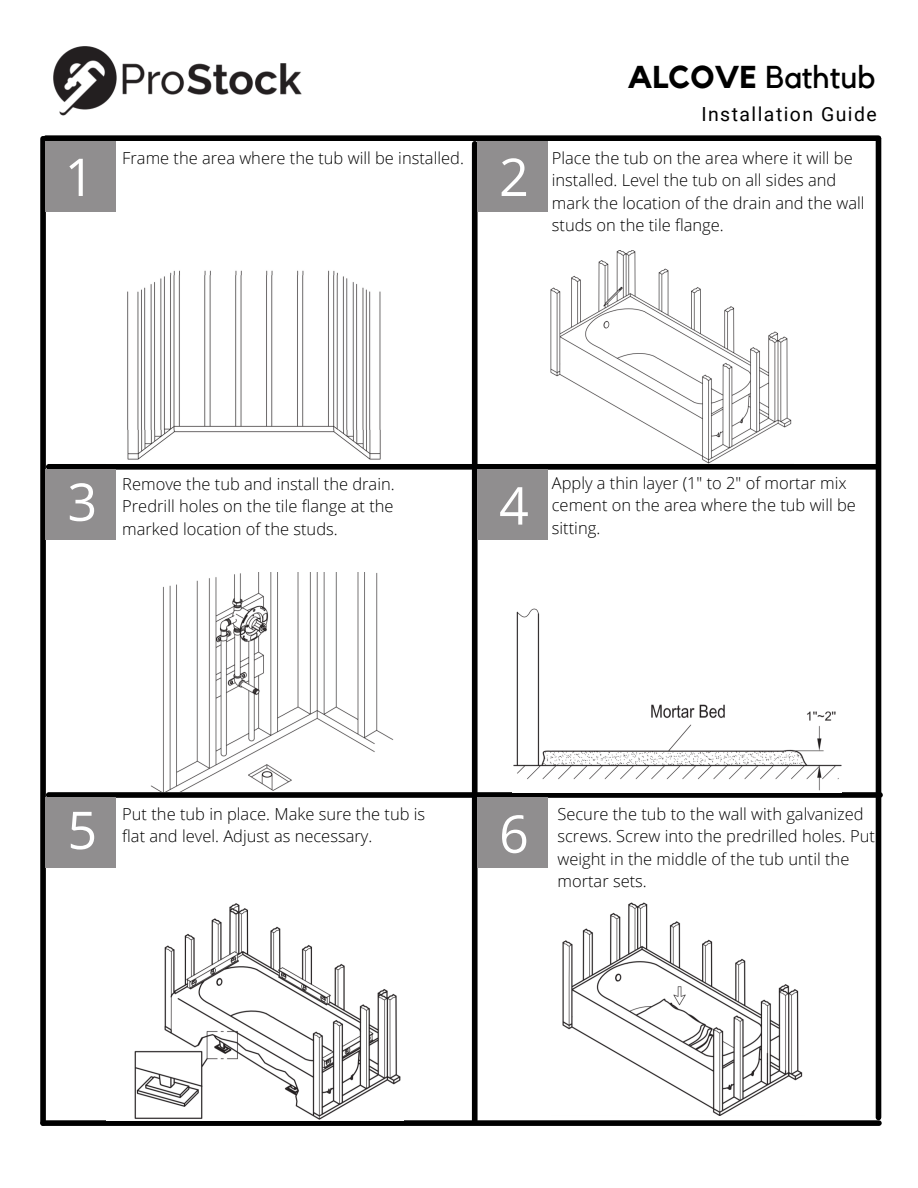
<style>
.page{position:relative;width:918px;height:1188px;background:#fff}
.page>*{position:absolute;margin:0;border:0;box-sizing:border-box;transform-origin:0 0}
.t1{font:52.05px "Open Sans";color:#fff}
.t2{font:31.5px "Kollektif";color:#000}
.t3{font:19.5px "Roboto";letter-spacing:.075em;color:#000}
.t4{font:300 16.5px/22.5px "Open Sans";color:#000}
.s1{font-weight:700}
</style>
<div class="page">
<div style="left:46px;top:135px;width:832px;height:6px;background:#000"></div>
<div style="left:43px;top:1120px;width:836px;height:6px;background:#000"></div>
<div style="left:40px;top:139px;width:6px;height:984px;background:#000"></div>
<div style="left:876px;top:139px;width:5px;height:978px;background:#000"></div>
<div style="left:49px;top:464px;width:828px;height:6px;background:#000"></div>
<img style="left:53px;top:46px;width:249px;height:70px">
<div style="left:49px;top:792px;width:831px;height:6px;background:#000"></div>
<div style="left:472px;top:144px;width:6px;height:976px;background:#000"></div>
<img style="left:127px;top:270px;width:254px;height:190px">
<div style="left:46px;top:141px;width:70px;height:70px;background:#908e8f"></div>
<div style="left:478px;top:798px;width:70px;height:70px;background:#908e8f"></div>
<div style="left:46px;top:798px;width:70px;height:70px;background:#908e8f"></div>
<div style="left:478px;top:470px;width:70px;height:70px;background:#908e8f"></div>
<div style="left:46px;top:470px;width:70px;height:70px;background:#908e8f"></div>
<div style="left:478px;top:141px;width:70px;height:70px;background:#908e8f"></div>
<img style="left:562px;top:902px;width:241px;height:214px">
<img style="left:134px;top:903px;width:267px;height:217px">
<img style="left:513px;top:608px;width:328px;height:185px">
<img style="left:550px;top:250px;width:242px;height:214px">
<img style="left:151px;top:572px;width:243px;height:220px">
<p class="t1" style="left:65px;top:140px;width:31px">1</p>
<p class="t2" style="left:628px;top:62px;width:250px"><span class="s1">ALCOVE</span> Bathtub</p>
<p class="t3" style="left:701px;top:103px;width:177px">Installation Guide</p>
<p class="t4" style="left:122px;top:146px;width:343px">Frame the area where the tub will be installed.</p>
<p class="t4" style="left:552px;top:146px;width:314px">Place the tub on the area where it will be installed. Level the tub on all sides and mark the location of the drain and the wall studs on the tile flange.</p>
<p class="t1" style="left:499px;top:140px;width:31px">2</p>
<p class="t4" style="left:122px;top:472px;width:274px;text-align:justify">Remove the tub and install the drain.<br>Predrill holes on the tile flange at the marked location of the studs.</p>
<p class="t4" style="left:552px;top:471px;width:306px">Apply a thin layer (1" to 2" of mortar mix cement on the area where the tub will be sitting.</p>
<p class="t1" style="left:67px;top:465px;width:31px">3</p>
<p class="t1" style="left:499px;top:469px;width:31px">4</p>
<p class="t4" style="left:122px;top:802px;width:304px">Put the tub in place. Make sure the tub is flat and level. Adjust as necessary.</p>
<p class="t4" style="left:557px;top:802px;width:319px">Secure the tub to the wall with galvanized screws. Screw into the predrilled holes. Put weight in the middle of the tub until the mortar sets.</p>
<p class="t1" style="left:67px;top:793px;width:31px">5</p>
<p class="t1" style="left:499px;top:797px;width:31px">6</p>
</div>
